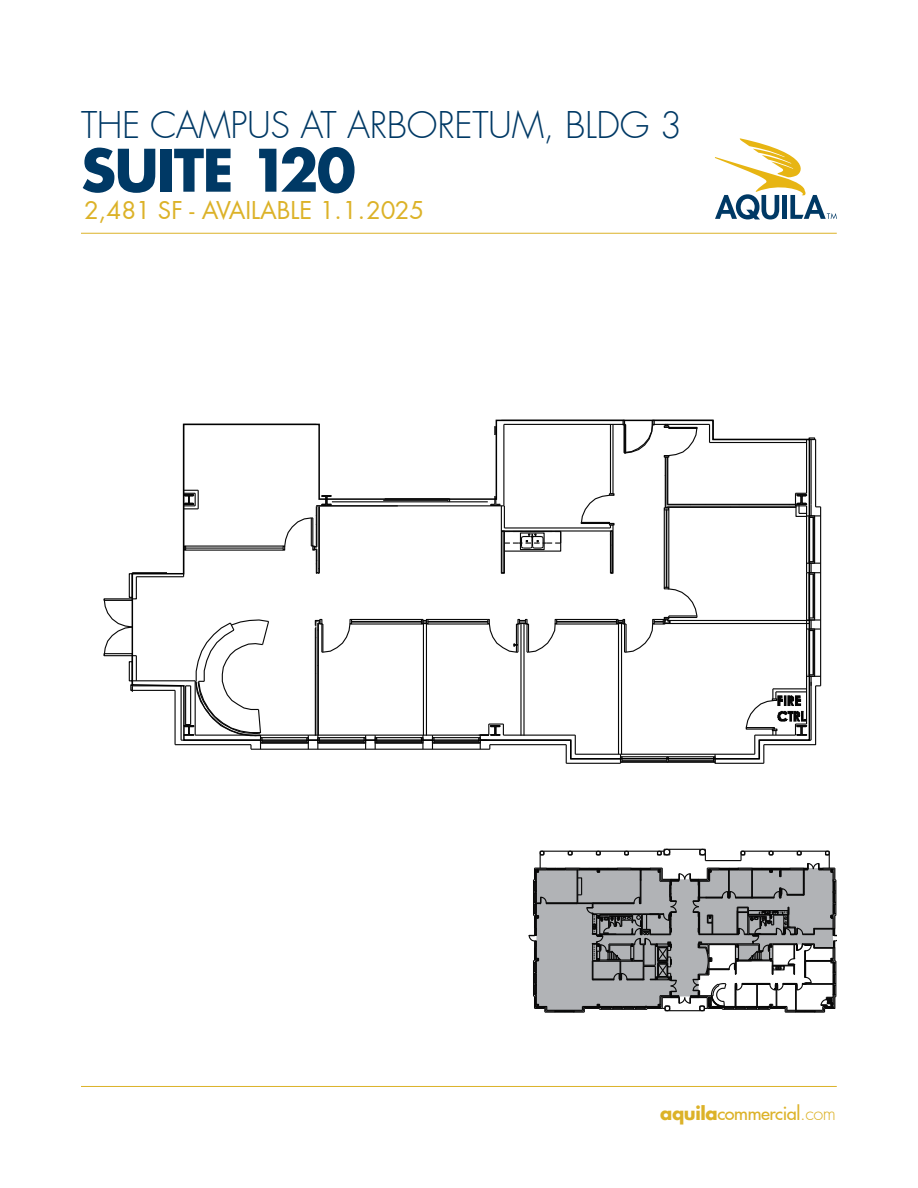
<style>
.page{position:relative;width:918px;height:1188px;background:#fff}
.page>*{position:absolute;margin:0;border:0;box-sizing:border-box;transform-origin:0 0}
.t1{font:700 57px "Futura LT Pro";letter-spacing:-.03em;color:#003965}
.t2{font:300 36px "Futura LT Pro";letter-spacing:-.01em;color:#003965}
.t3{font:24px "Futura LT Pro";color:#dcb228}
.t4{font:500 18px "Futura LT Pro";letter-spacing:-.02em;color:#dcb228}
.s1{font-weight:700}
.s2{font-weight:300}
</style>
<div class="page">
<svg style="left:715px;top:138px;width:122px;height:81px"></svg>
<hr style="left:81px;top:1086px;width:756px;height:1px;background:#dcb228">
<hr style="left:81px;top:233px;width:756px;height:1px;background:#dcb228">
<svg style="left:528px;top:848px;width:309px;height:165px"></svg>
<hr style="left:566px;top:763px;width:55px;height:1px;background:#080808">
<svg style="left:566px;top:760px;width:10px;height:3px"></svg>
<hr style="left:813px;top:574px;width:1px;height:44px;background:#080808">
<hr style="left:814px;top:574px;width:1px;height:44px;background:#080808">
<hr style="left:820px;top:507px;width:1px;height:179px;background:#080808">
<svg style="left:103px;top:573px;width:28px;height:118px"></svg>
<svg style="left:616px;top:587px;width:206px;height:177px"></svg>
<svg style="left:811px;top:437px;width:11px;height:138px"></svg>
<svg style="left:131px;top:419px;width:680px;height:341px"></svg>
<p class="t2" style="left:81px;top:110px;width:603px">THE CAMPUS AT ARBORETUM, BLDG 3</p>
<h1 class="t1" style="left:81px;top:144px;width:276px">SUITE 120</h1>
<p class="t3" style="left:84px;top:200px;width:342px">2,481 SF - AVAILABLE 1.1.2025</p>
<p class="t4" style="left:660px;top:1103px;width:177px"><span class="s1">aquila</span>commercial<span class="s2">.com</span></p>
</div>
